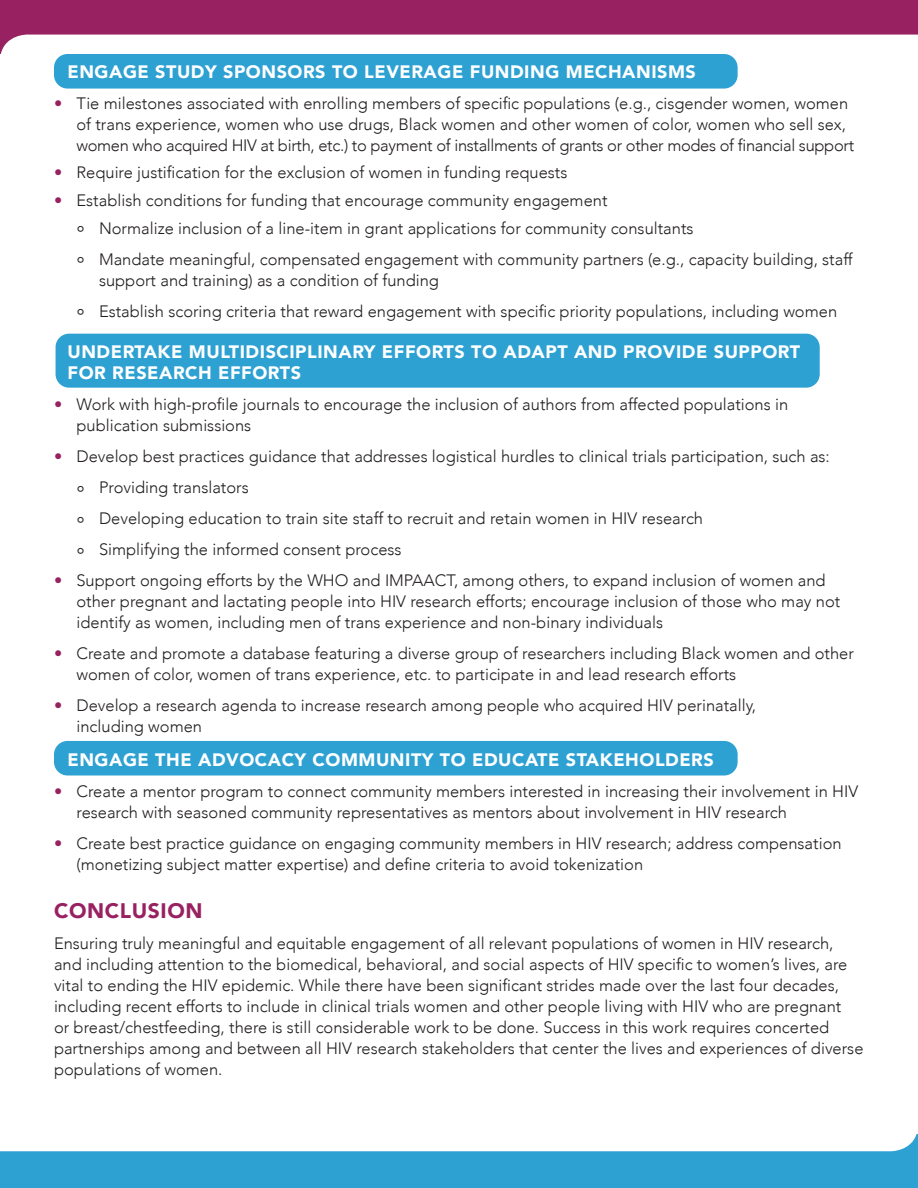
<style>
.page{position:relative;width:918px;height:1188px;background:#fff}
.page>*{position:absolute;margin:0;border:0;box-sizing:border-box;transform-origin:0 0}
.SUB-HEAD{font:900 21px "Avenir";letter-spacing:.03em;color:#982261}
.Sub-sub_Head{font:900 18px/21px "Avenir";letter-spacing:.03em;color:#fff}
.TEXT{font:300 16.5px/21px "Avenir";color:#221e1f}
.s1{color:#982261}
.s2{font-size:21px}
</style>
<div class="page">
<svg style="left:0;top:1134px;width:918px;height:54px;fill:#2ea1d3"></svg>
<svg style="left:0;top:0;width:918px;height:54px;fill:#982261"></svg>
<div style="left:54px;top:54px;width:684px;height:35px;background:#2ea1d3;border-radius:14px"></div>
<div style="left:56px;top:334px;width:764px;height:54px;background:#2ea1d3;border-radius:14px"></div>
<div style="left:54px;top:741px;width:684px;height:35px;background:#2ea1d3;border-radius:14px"></div>
<p class="Sub-sub_Head" style="left:68px;top:60px;width:630px">ENGAGE STUDY SPONSORS TO LEVERAGE FUNDING MECHANISMS</p>
<p class="TEXT" style="left:76px;top:92px;width:779px;text-indent:-22px"><span class="s1">•</span> Tie milestones associated with enrolling members of specific populations (e.g., cisgender women, women of trans experience, women who use drugs, Black women and other women of color, women who sell sex, women who acquired HIV at birth, etc.) to payment of installments of grants or other modes of financial support</p>
<p class="TEXT" style="left:54px;top:162px;width:515px"><span class="s1">•</span> Require justification for the exclusion of women in funding requests</p>
<p class="TEXT" style="left:54px;top:190px;width:555px"><span class="s1">•</span> Establish conditions for funding that encourage community engagement</p>
<p class="TEXT" style="left:76px;top:218px;width:619px"><span class="s2">°</span> Normalize inclusion of a line-item in grant applications for community consultants</p>
<p class="TEXT" style="left:99px;top:249px;width:755px;text-indent:-23px"><span class="s2">°</span> Mandate meaningful, compensated engagement with community partners (e.g., capacity building, staff support and training) as a condition of funding</p>
<p class="TEXT" style="left:76px;top:301px;width:762px"><span class="s2">°</span> Establish scoring criteria that reward engagement with specific priority populations, including women</p>
<p class="Sub-sub_Head" style="left:68px;top:341px;width:734px">UNDERTAKE MULTIDISCIPLINARY EFFORTS TO ADAPT AND PROVIDE SUPPORT<br>FOR RESEARCH EFFORTS</p>
<p class="TEXT" style="left:76px;top:394px;width:713px;text-indent:-22px"><span class="s1">•</span> Work with high-profile journals to encourage the inclusion of authors from affected populations in publication submissions</p>
<p class="TEXT" style="left:54px;top:446px;width:777px"><span class="s1">•</span> Develop best practices guidance that addresses logistical hurdles to clinical trials participation, such as:</p>
<p class="TEXT" style="left:76px;top:477px;width:174px"><span class="s2">°</span> Providing translators</p>
<p class="TEXT" style="left:76px;top:508px;width:628px"><span class="s2">°</span> Developing education to train site staff to recruit and retain women in HIV research</p>
<p class="TEXT" style="left:76px;top:539px;width:327px"><span class="s2">°</span> Simplifying the informed consent process</p>
<p class="TEXT" style="left:76px;top:570px;width:765px;text-indent:-22px"><span class="s1">•</span> Support ongoing efforts by the WHO and IMPAACT, among others, to expand inclusion of women and other pregnant and lactating people into HIV research efforts; encourage inclusion of those who may not identify as women, including men of trans experience and non-binary individuals</p>
<p class="TEXT" style="left:76px;top:643px;width:779px;text-indent:-22px"><span class="s1">•</span> Create and promote a database featuring a diverse group of researchers including Black women and other women of color, women of trans experience, etc. to participate in and lead research efforts</p>
<p class="TEXT" style="left:76px;top:695px;width:681px;text-indent:-22px"><span class="s1">•</span> Develop a research agenda to increase research among people who acquired HIV perinatally, including women</p>
<p class="Sub-sub_Head" style="left:68px;top:749px;width:648px">ENGAGE THE ADVOCACY COMMUNITY TO EDUCATE STAKEHOLDERS</p>
<p class="TEXT" style="left:76px;top:781px;width:783px;text-indent:-22px"><span class="s1">•</span> Create a mentor program to connect community members interested in increasing their involvement in HIV research with seasoned community representatives as mentors about involvement in HIV research</p>
<p class="TEXT" style="left:76px;top:833px;width:767px;text-indent:-22px"><span class="s1">•</span> Create best practice guidance on engaging community members in HIV research; address compensation (monetizing subject matter expertise) and define criteria to avoid tokenization</p>
<p class="SUB-HEAD" style="left:54px;top:893px;width:150px">CONCLUSION</p>
<p class="TEXT" style="left:54px;top:933px;width:811px">Ensuring truly meaningful and equitable engagement of all relevant populations of women in HIV research, and including attention to the biomedical, behavioral, and social aspects of HIV specific to women’s lives, are vital to ending the HIV epidemic. While there have been significant strides made over the last four decades, including recent efforts to include in clinical trials women and other people living with HIV who are pregnant<br>or breast/chestfeeding, there is still considerable work to be done. Success in this work requires concerted partnerships among and between all HIV research stakeholders that center the lives and experiences of diverse populations of women.</p>
</div>
